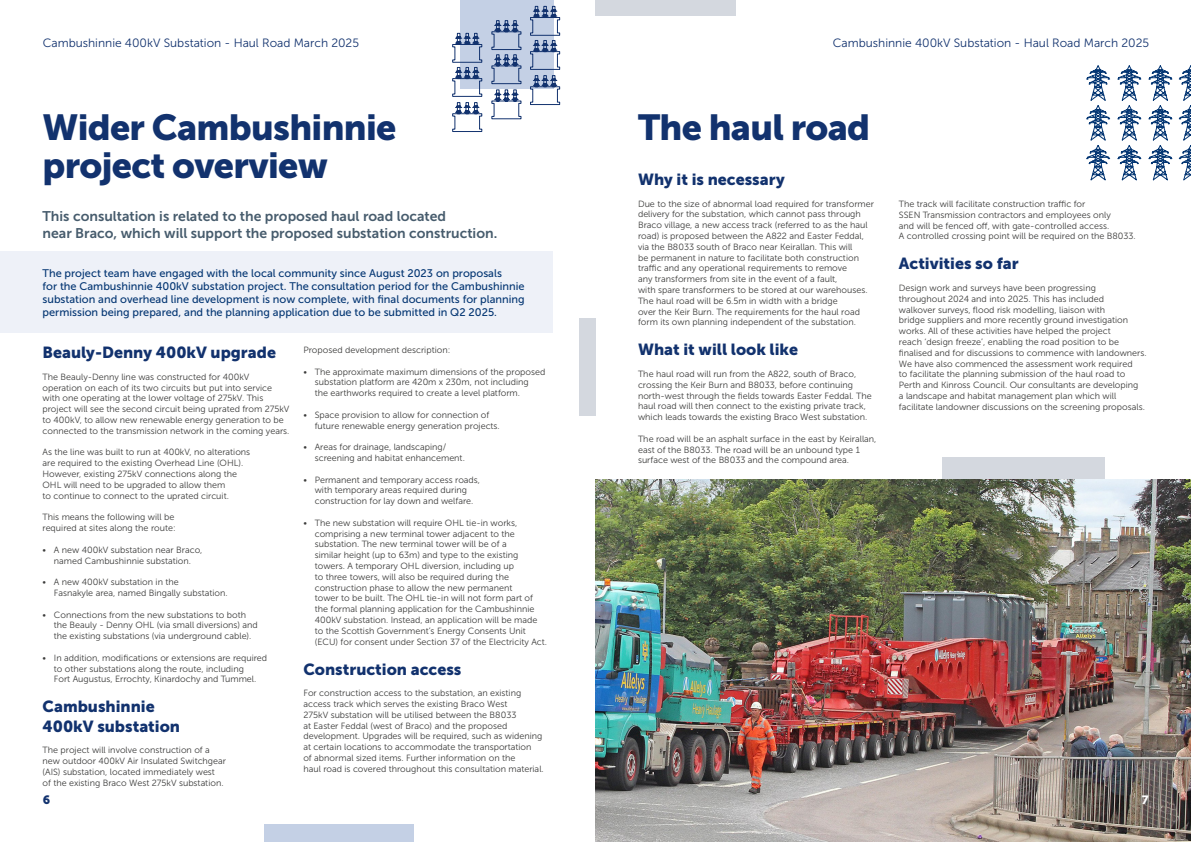
<style>
.page{position:relative;width:1191px;height:842px;background:#fff}
.page>*{position:absolute;margin:0;border:0;box-sizing:border-box;transform-origin:0 0}
.t1{font:36px/38px "Museo Sans 900";letter-spacing:-.02em;color:#12326e}
.t2{font:16px/19.2px "Museo Sans 900";color:#12326e}
.t3{font:14px/16.8px "Museo Sans 700";color:#475c6d}
.t4{font:12px "Museo Sans 300";color:#12326e}
.t5{font:12px "Museo Sans 900";color:#12326e}
.t6{font:12px "Museo Sans 900";color:#fff}
.t7{font:11px/13.2px "Museo Sans 500";color:#043673}
.t8{font:9px/10.8px "Museo Sans 300";color:#3c3c3b}
</style>
<div class="page">
<div style="left:0;top:251px;width:553px;height:82px;background:#eef1f8"></div>
<div style="left:942px;top:458px;width:163px;height:53px;background:#d4d8df"></div>
<div style="left:460px;top:0;width:93px;height:89px;background:#c4d0e5"></div>
<div style="left:265px;top:825px;width:149px;height:17px;background:#c4d0e5"></div>
<div style="left:595px;top:0;width:141px;height:15px;background:#d4d8df"></div>
<div style="left:579px;top:318px;width:16px;height:97px;background:#d4d8df"></div>
<img style="left:595px;top:479px;width:596px;height:363px">
<svg style="left:1086px;top:65px;width:105px;height:115px"></svg>
<svg style="left:452px;top:6px;width:108px;height:126px"></svg>
<h3 class="t4" style="left:43px;top:37px;width:318px">Cambushinnie 400kV Substation - Haul Road March 2025</h3>
<h3 class="t4" style="left:833px;top:37px;width:318px">Cambushinnie 400kV Substation - Haul Road March 2025</h3>
<h1 class="t1" style="left:43px;top:109px;width:355px">Wider Cambushinnie project overview</h1>
<h3 class="t3" style="left:43px;top:208px;width:456px">This consultation is related to the proposed haul road located<br>near Braco, which will support the proposed substation construction.</h3>
<p class="t7" style="left:43px;top:266px;width:483px">The project team have engaged with the local community since August 2023 on proposals<br>for the Cambushinnie 400kV substation project. The consultation period for the Cambushinnie substation and overhead line development is now complete, with final documents for planning permission being prepared, and the planning application due to be submitted in Q2 2025.</p>
<h2 class="t2" style="left:43px;top:343px;width:235px">Beauly-Denny 400kV upgrade</h2>
<p class="t8" style="left:43px;top:371px;width:248px">The Beauly-Denny line was constructed for 400kV operation on each of its two circuits but put into service with one operating at the lower voltage of 275kV. This project will see the second circuit being uprated from 275kV to 400kV, to allow new renewable energy generation to be connected to the transmission network in the coming years.</p>
<p class="t8" style="left:43px;top:447px;width:209px">As the line was built to run at 400kV, no alterations are required to the existing Overhead Line (OHL).<br>However, existing 275kV connections along the OHL will need to be upgraded to allow them<br>to continue to connect to the uprated circuit.</p>
<p class="t8" style="left:43px;top:512px;width:135px">This means the following will be required at sites along the route:</p>
<p class="t8" style="left:43px;top:544px;width:161px;text-align:center">• A new 400kV substation near Braco, named Cambushinnie substation.</p>
<p class="t8" style="left:54px;top:577px;width:175px;text-indent:-11px">• A new 400kV substation in the<br>Fasnakyle area, named Bingally substation.</p>
<p class="t8" style="left:54px;top:609px;width:206px;text-indent:-11px">• Connections from the new substations to both the Beauly - Denny OHL (via small diversions) and the existing substations (via underground cable).</p>
<p class="t8" style="left:54px;top:652px;width:215px;text-indent:-11px">• In addition, modifications or extensions are required to other substations along the route, including<br>Fort Augustus, Errochty, Kinardochy and Tummel.</p>
<h2 class="t2" style="left:43px;top:697px;width:139px">Cambushinnie<br>400kV substation</h2>
<p class="t8" style="left:43px;top:745px;width:185px">The project will involve construction of a new outdoor 400kV Air Insulated Switchgear (AIS) substation, located immediately west<br>of the existing Braco West 275kV substation.</p>
<h3 class="t5" style="left:43px;top:793px;width:9px">6</h3>
<p class="t8" style="left:303px;top:345px;width:148px">Proposed development description:</p>
<p class="t8" style="left:315px;top:366px;width:232px;text-indent:-11px">• The approximate maximum dimensions of the proposed substation platform are 420m x 230m, not including<br>the earthworks required to create a level platform.</p>
<p class="t8" style="left:315px;top:409px;width:187px;text-indent:-11px">• Space provision to allow for connection of future renewable energy generation projects.</p>
<p class="t8" style="left:315px;top:442px;width:152px;text-indent:-11px">• Areas for drainage, landscaping/ screening and habitat enhancement.</p>
<p class="t8" style="left:303px;top:474px;width:178px;text-align:center">• Permanent and temporary access roads, with temporary areas required during construction for lay down and welfare.</p>
<p class="t8" style="left:315px;top:517px;width:234px;text-indent:-11px">• The new substation will require OHL tie-in works, comprising a new terminal tower adjacent to the substation. The new terminal tower will be of a<br>similar height (up to 63m) and type to the existing towers. A temporary OHL diversion, including up<br>to three towers, will also be required during the construction phase to allow the new permanent<br>tower to be built. The OHL tie-in will not form part of the formal planning application for the Cambushinnie 400kV substation. Instead, an application will be made to the Scottish Government’s Energy Consents Unit (ECU) for consent under Section 37 of the Electricity Act.</p>
<h2 class="t2" style="left:303px;top:659px;width:159px">Construction access</h2>
<p class="t8" style="left:303px;top:688px;width:242px">For construction access to the substation, an existing access track which serves the existing Braco West<br>275kV substation will be utilised between the B8033<br>at Easter Feddal (west of Braco) and the proposed development. Upgrades will be required, such as widening at certain locations to accommodate the transportation<br>of abnormal sized items. Further information on the<br>haul road is covered throughout this consultation material.</p>
<h1 class="t1" style="left:638px;top:109px;width:234px">The haul road</h1>
<h2 class="t2" style="left:638px;top:170px;width:148px">Why it is necessary</h2>
<p class="t8" style="left:638px;top:198px;width:237px">Due to the size of abnormal load required for transformer delivery for the substation, which cannot pass through Braco village, a new access track (referred to as the haul road) is proposed between the A822 and Easter Feddal, via the B8033 south of Braco near Keirallan. This will<br>be permanent in nature to facilitate both construction traffic and any operational requirements to remove<br>any transformers from site in the event of a fault,<br>with spare transformers to be stored at our warehouses.<br>The haul road will be 6.5m in width with a bridge<br>over the Keir Burn. The requirements for the haul road form its own planning independent of the substation.</p>
<h2 class="t2" style="left:638px;top:340px;width:162px">What it will look like</h2>
<p class="t8" style="left:638px;top:368px;width:235px">The haul road will run from the A822, south of Braco, crossing the Keir Burn and B8033, before continuing north-west through the fields towards Easter Feddal. The haul road will then connect to the existing private track, which leads towards the existing Braco West substation.</p>
<p class="t8" style="left:638px;top:433px;width:240px">The road will be an asphalt surface in the east by Keirallan, east of the B8033. The road will be an unbound type 1 surface west of the B8033 and the compound area.</p>
<p class="t8" style="left:899px;top:198px;width:238px">The track will facilitate construction traffic for<br>SSEN Transmission contractors and employees only<br>and will be fenced off, with gate-controlled access.<br>A controlled crossing point will be required on the B8033.</p>
<h2 class="t2" style="left:899px;top:254px;width:121px">Activities so far</h2>
<p class="t8" style="left:899px;top:282px;width:249px">Design work and surveys have been progressing<br>throughout 2024 and into 2025. This has included<br>walkover surveys, flood risk modelling, liaison with<br>bridge suppliers and more recently ground investigation works. All of these activities have helped the project<br>reach ‘design freeze’, enabling the road position to be finalised and for discussions to commence with landowners.<br>We have also commenced the assessment work required<br>to facilitate the planning submission of the haul road to Perth and Kinross Council. Our consultants are developing<br>a landscape and habitat management plan which will facilitate landowner discussions on the screening proposals.</p>
<h3 class="t6" style="left:1141px;top:793px;width:8px">7</h3>
</div>
